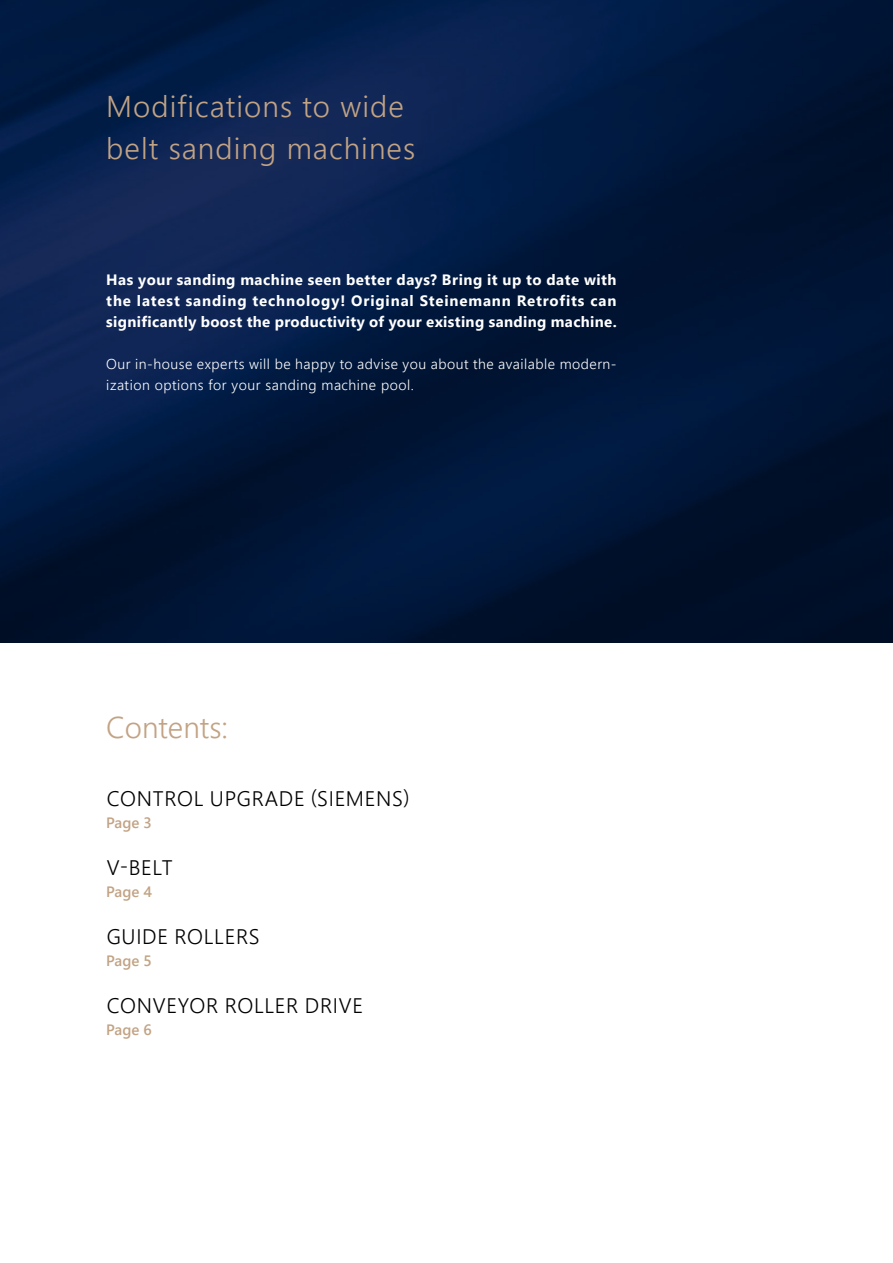
<style>
.page{position:relative;width:893px;height:1263px;background:#fff}
.page>*{position:absolute;margin:0;border:0;box-sizing:border-box;transform-origin:0 0}
.t1{font:300 30px/42px "Segoe UI";letter-spacing:.035em;color:#c2a384}
.t2{font:300 30px "Segoe UI";color:#c2a384}
.t3{font:300 21px "Segoe UI";letter-spacing:.035em;color:#000}
.t4{font:700 15px/21px "Segoe UI";letter-spacing:.025em;color:#fff;text-align:justify}
.t5{font:600 15px "Segoe UI";color:#c2a384}
.t6{font:300 14.25px/21px "Segoe UI";letter-spacing:.035em;color:#fff}
</style>
<div class="page">
<svg style="left:0;top:642px;width:893px;height:1px"></svg>
<img style="left:0;top:0;width:893px;height:642px">
<h1 class="t1" style="left:106px;top:82px;width:310px">Modifications to wide belt sanding machines</h1>
<p class="t4" style="left:106px;top:268px;width:512px">Has your sanding machine seen better days? Bring it up to date with the latest sanding technology! Original Steinemann Retrofits can significantly boost the productivity of your existing sanding machine.</p>
<p class="t6" style="left:106px;top:352px;width:512px">Our in-house experts will be happy to advise you about the available modern&shy;ization options for your sanding machine pool.</p>
<h1 class="t2" style="left:106px;top:699px;width:123px">Contents:</h1>
<h2 class="t3" style="left:107px;top:778px;width:304px">CONTROL UPGRADE (SIEMENS)</h2>
<p class="t5" style="left:106px;top:809px;width:47px">Page 3</p>
<h2 class="t3" style="left:107px;top:847px;width:67px">V-BELT</h2>
<p class="t5" style="left:106px;top:878px;width:47px">Page 4</p>
<h2 class="t3" style="left:107px;top:916px;width:155px">GUIDE ROLLERS</h2>
<p class="t5" style="left:106px;top:947px;width:47px">Page 5</p>
<h2 class="t3" style="left:107px;top:985px;width:258px">CONVEYOR ROLLER DRIVE</h2>
<p class="t5" style="left:106px;top:1016px;width:47px">Page 6</p>
</div>
